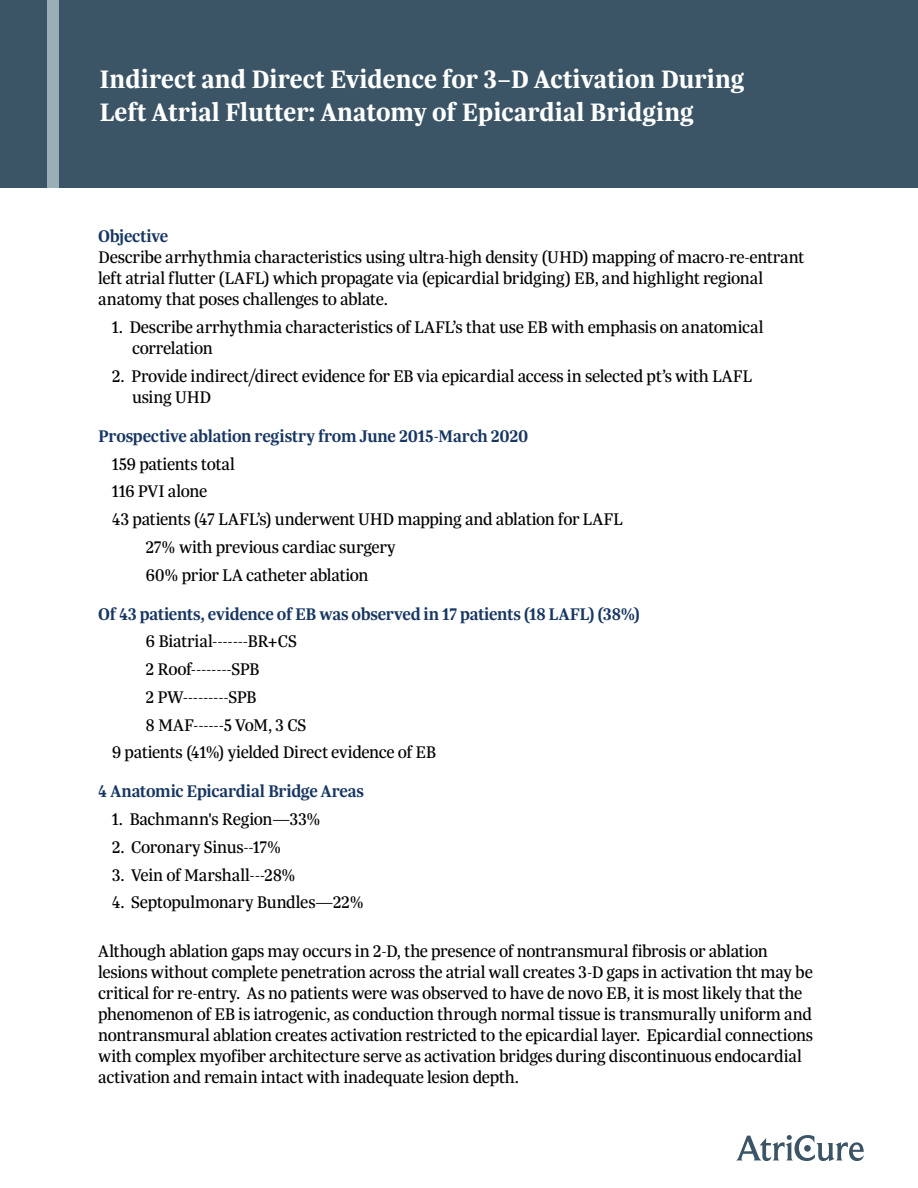
<style>
.page{position:relative;width:918px;height:1188px;background:#fff}
.page>*{position:absolute;margin:0;border:0;box-sizing:border-box;transform-origin:0 0}
.t1{font:700 27px/32.4px "Trola";color:#fff}
.Body__space_before{font:18px/21px "Trola";letter-spacing:-.015em;color:#040503}
.Question{font:600 18px "Trola";letter-spacing:-.015em;color:#173662}
</style>
<div class="page">
<div style="left:0;top:0;width:918px;height:188px;background:#3b5566"></div>
<div style="left:47px;top:0;width:11px;height:188px;background:#9badb7"></div>
<svg style="left:736px;top:1135px;width:128px;height:26px"></svg>
<p class="t1" style="left:99px;top:63px;width:647px">Indirect and Direct Evidence for 3–D Activation During<br>Left Atrial Flutter: Anatomy of Epicardial Bridging</p>
<p class="Question" style="left:98px;top:224px;width:72px">Objective</p>
<p class="Body__space_before" style="left:98px;top:247px;width:708px">Describe arrhythmia characteristics using ultra-high density (UHD) mapping of macro-re-entrant left atrial flutter (LAFL) which propagate via (epicardial bridging) EB, and highlight regional anatomy that poses challenges to ablate.</p>
<p class="Body__space_before" style="left:132px;top:316px;width:633px;text-indent:-20px">1. Describe arrhythmia characteristics of LAFL’s that use EB with emphasis on anatomical correlation</p>
<p class="Body__space_before" style="left:132px;top:365px;width:622px;text-indent:-20px">2. Provide indirect/direct evidence for EB via epicardial access in selected pt’s with LAFL using UHD</p>
<p class="Question" style="left:98px;top:424px;width:432px">Prospective ablation registry from June 2015-March 2020</p>
<p class="Body__space_before" style="left:112px;top:453px;width:125px">159 patients total</p>
<p class="Body__space_before" style="left:112px;top:481px;width:97px">116 PVI alone</p>
<p class="Body__space_before" style="left:112px;top:508px;width:513px">43 patients (47 LAFL’s) underwent UHD mapping and ablation for LAFL</p>
<p class="Body__space_before" style="left:146px;top:536px;width:252px">27% with previous cardiac surgery</p>
<p class="Body__space_before" style="left:146px;top:564px;width:225px">60% prior LA catheter ablation</p>
<p class="Question" style="left:98px;top:602px;width:543px">Of 43 patients, evidence of EB was observed in 17 patients (18 LAFL) (38%)</p>
<p class="Body__space_before" style="left:146px;top:631px;width:153px">6 Biatrial-------BR+CS</p>
<p class="Body__space_before" style="left:146px;top:658px;width:116px">2 Roof--------SPB</p>
<p class="Body__space_before" style="left:146px;top:686px;width:113px">2 PW---------SPB</p>
<p class="Body__space_before" style="left:146px;top:714px;width:162px">8 MAF------5 VoM, 3 CS</p>
<p class="Body__space_before" style="left:112px;top:742px;width:326px">9 patients (41%) yielded Direct evidence of EB</p>
<p class="Question" style="left:98px;top:779px;width:267px">4 Anatomic Epicardial Bridge Areas</p>
<p class="Body__space_before" style="left:112px;top:808px;width:211px">1. Bachmann's Region—33%</p>
<p class="Body__space_before" style="left:112px;top:836px;width:171px">2. Coronary Sinus--17%</p>
<p class="Body__space_before" style="left:112px;top:864px;width:186px">3. Vein of Marshall---28%</p>
<p class="Body__space_before" style="left:112px;top:892px;width:254px">4. Septopulmonary Bundles—22%</p>
<p class="Body__space_before" style="left:98px;top:940px;width:717px">Although ablation gaps may occurs in 2-D, the presence of nontransmural fibrosis or ablation lesions without complete penetration across the atrial wall creates 3-D gaps in activation tht may be critical for re-entry. As no patients were was observed to have de novo EB, it is most likely that the phenomenon of EB is iatrogenic, as conduction through normal tissue is transmurally uniform and nontransmural ablation creates activation restricted to the epicardial layer. Epicardial connections with complex myofiber architecture serve as activation bridges during discontinuous endocardial activation and remain intact with inadequate lesion depth.</p>
</div>
